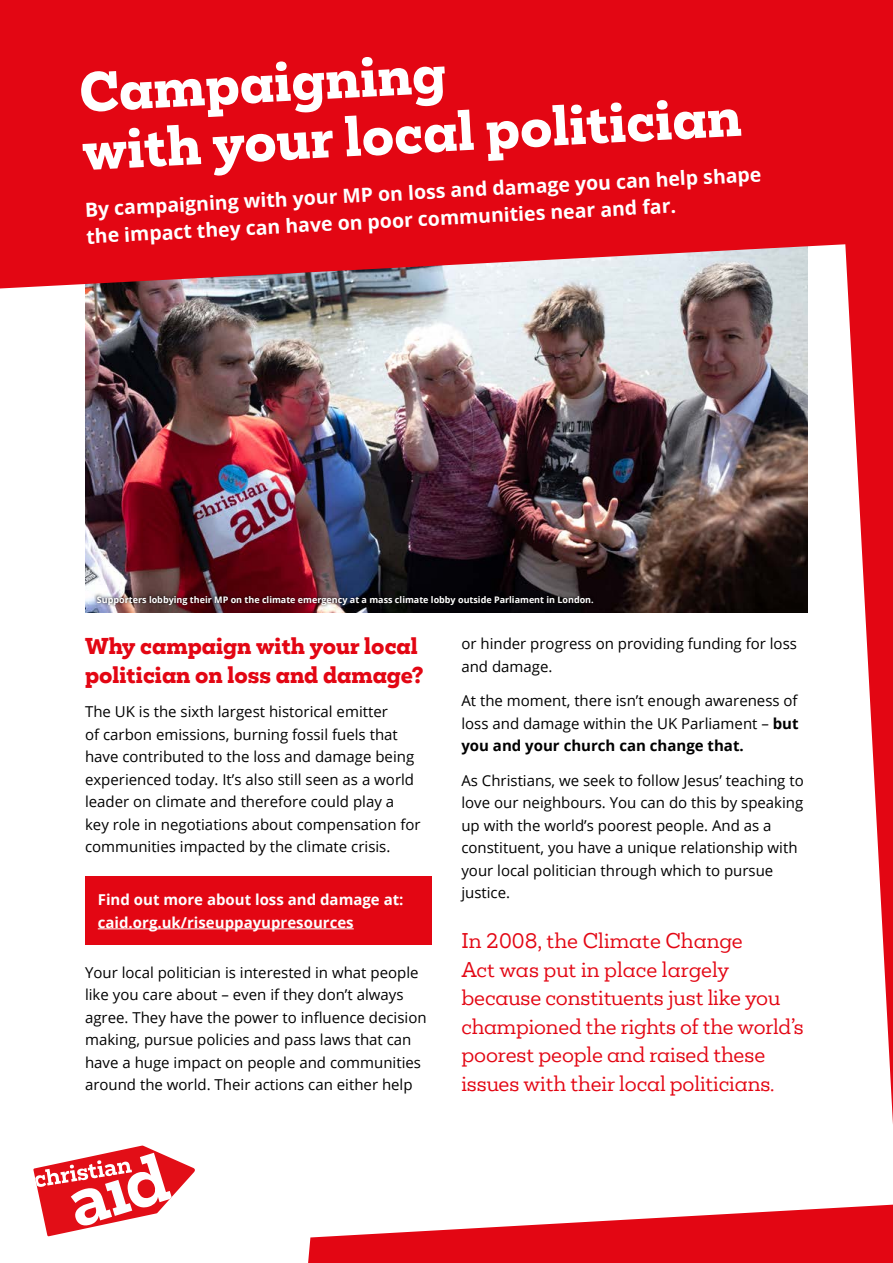
<style>
.page{position:relative;width:893px;height:1263px;background:#fff}
.page>*{position:absolute;margin:0;border:0;box-sizing:border-box;transform-origin:0 0}
.t1{font:800 51px/58.5px "Mokoko";color:#fff}
.t2{font:800 21px/28.5px "Mokoko";color:#e30613}
.t3{font:19.5px/28.5px "Mokoko";letter-spacing:-.005em;color:#e30613}
.t4{font:700 19.5px/27px "Open Sans";color:#fff}
.t5{font:15px/22.5px "Open Sans";color:#000}
.t6{font:700 15px/22.5px "Open Sans";color:#fff}
.t7{font:700 9px "Open Sans";color:#fff}
.s1{font-weight:700}
</style>
<div class="page">
<img style="left:85px;top:288px;width:723px;height:324px">
<div style="left:85px;top:877px;width:347px;height:68px;background:#e30613"></div>
<hr style="left:98px;top:928px;width:256px;height:1px;background:#fff">
<svg style="left:0;top:0;width:893px;height:288px;fill:#e30613"></svg>
<svg style="left:33px;top:1145px;width:162px;height:92px"></svg>
<svg style="left:844px;top:221px;width:49px;height:903px"></svg>
<svg style="left:308px;top:1205px;width:585px;height:58px"></svg>
<img style="left:94px;top:593px;width:502px;height:15px">
<h1 class="t1" style="left:78px;top:64px;width:662px;rotate:-3deg">Campaigning<br>with your local politician</h1>
<h3 class="t4" style="left:84px;top:195px;width:679px;rotate:-3deg">By campaigning with your MP on loss and damage you can help shape the impact they can have on poor communities near and far.</h3>
<p class="t7" style="left:97px;top:593px;width:498px">Supporters lobbying their MP on the climate emergency at a mass climate lobby outside Parliament in London.</p>
<h2 class="t2" style="left:85px;top:633px;width:340px">Why campaign with your local politician on loss and damage?</h2>
<p class="t5" style="left:85px;top:700px;width:337px">The UK is the sixth largest historical emitter<br>of carbon emissions, burning fossil fuels that have contributed to the loss and damage being experienced today. It’s also still seen as a world leader on climate and therefore could play a key role in negotiations about compensation for communities impacted by the climate crisis.</p>
<p class="t6" style="left:98px;top:888px;width:307px">Find out more about loss and damage at: caid.org.uk/riseuppayupresources</p>
<p class="t5" style="left:85px;top:960px;width:343px">Your local politician is interested in what people like you care about – even if they don’t always agree. They have the power to influence decision making, pursue policies and pass laws that can have a huge impact on people and communities around the world. Their actions can either help</p>
<p class="t5" style="left:461px;top:632px;width:337px">or hinder progress on providing funding for loss and damage.</p>
<p class="t5" style="left:461px;top:689px;width:339px;text-align:justify">At the moment, there isn’t enough awareness of loss and damage within the UK Parliament – <span class="s1">but you and your church can change that.</span></p>
<p class="t5" style="left:461px;top:769px;width:344px">As Christians, we seek to follow Jesus’ teaching to love our neighbours. You can do this by speaking up with the world’s poorest people. And as a constituent, you have a unique relationship with your local politician through which to pursue justice.</p>
<h3 class="t3" style="left:461px;top:926px;width:344px">In 2008, the Climate Change<br>Act was put in place largely because constituents just like you championed the rights of the world’s poorest people and raised these issues with their local politicians.</h3>
</div>
